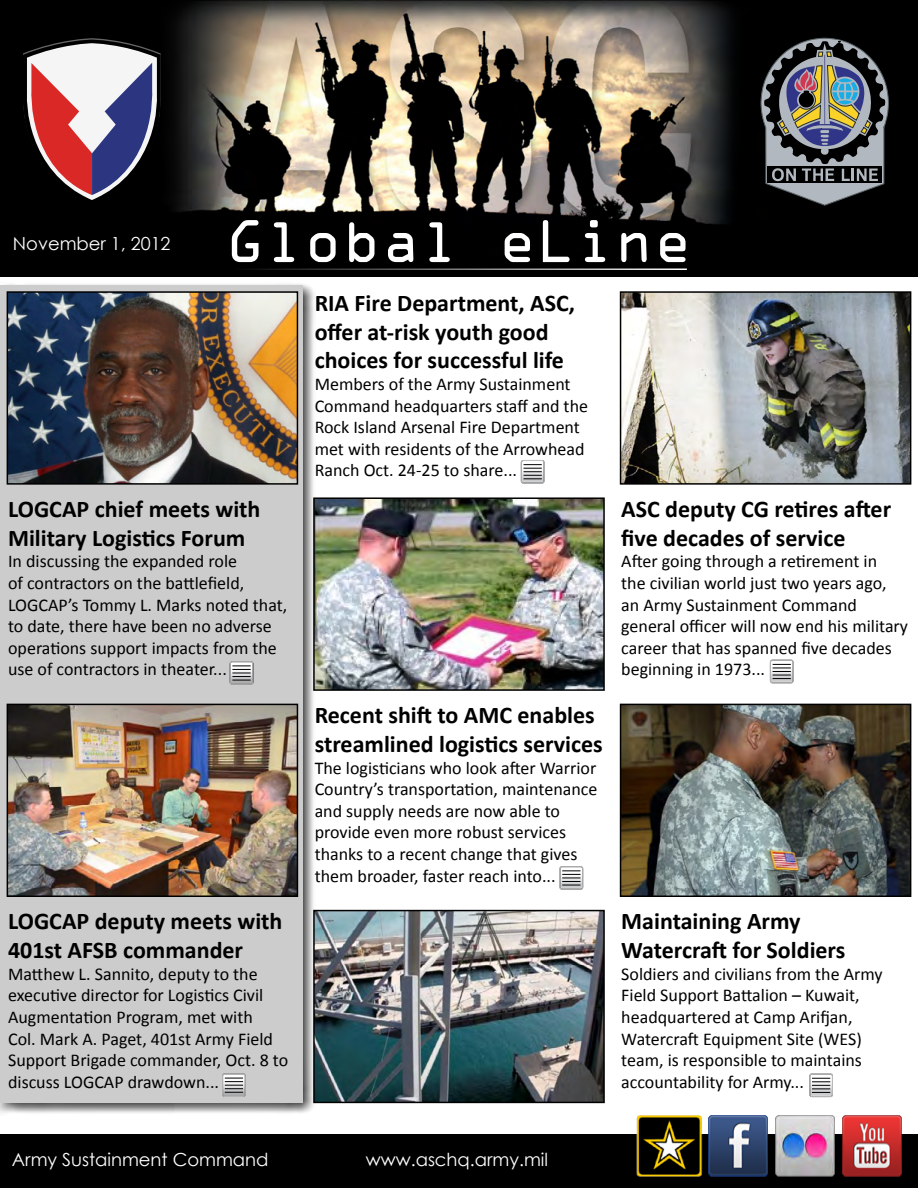
<style>
.page{position:relative;width:918px;height:1188px;background:#fff}
.page>*{position:absolute;margin:0;border:0;box-sizing:border-box;transform-origin:0 0}
.t1{font:54px "OCRA Std";color:#fff}
.t2{font:700 24px/28.8px "Calibri";color:#000}
.t3{font:18px/21.6px "Calibri";color:#000}
.t4{font:18px "Century Gothic";color:#fff}
.s1{font-style:inherit}
</style>
<div class="page">
<div style="left:0;top:281px;width:316px;height:835px;background:#000;opacity:.75"></div>
<div style="left:1px;top:285px;width:302px;height:818px;background:#ccc"></div>
<img style="left:1px;top:0;width:917px;height:276px">
<div style="left:231px;top:212px;width:470px;height:58px;background:#000"></div>
<hr style="left:230px;top:268px;width:457px;height:2px;background:#fff">
<svg style="left:760px;top:37px;width:129px;height:169px;background:#57595b"></svg>
<div style="left:1px;top:1134px;width:917px;height:54px;background:#000"></div>
<img style="left:775px;top:1115px;width:60px;height:62px">
<img style="left:708px;top:1115px;width:60px;height:62px">
<img style="left:842px;top:1115px;width:60px;height:62px">
<svg style="left:23px;top:38px;width:138px;height:167px"></svg>
<img style="left:637px;top:1115px;width:65px;height:61px">
<img style="left:6px;top:291px;width:293px;height:194px">
<img style="left:6px;top:703px;width:293px;height:194px">
<img style="left:619px;top:291px;width:293px;height:194px">
<img style="left:619px;top:703px;width:293px;height:194px">
<img style="left:312px;top:497px;width:293px;height:195px">
<img style="left:312px;top:909px;width:293px;height:195px">
<svg style="left:230px;top:662px;width:23px;height:22px"></svg>
<div style="left:223px;top:1074px;width:22px;height:23px;border:1px solid #fff;border-radius:2px"></div>
<svg style="left:223px;top:1074px;width:22px;height:22px"></svg>
<svg style="left:560px;top:867px;width:23px;height:22px"></svg>
<div style="left:810px;top:1074px;width:23px;height:23px;border:1px solid #fff;border-radius:2px"></div>
<svg style="left:810px;top:1074px;width:22px;height:23px"></svg>
<svg style="left:770px;top:660px;width:23px;height:23px"></svg>
<svg style="left:521px;top:460px;width:23px;height:23px"></svg>
<p class="t4" style="left:13px;top:231px;width:159px">November 1, 2012</p>
<h1 class="t1" style="left:226px;top:218px;width:468px">Global eLine</h1>
<h2 class="t2" style="left:315px;top:288px;width:262px">RIA Fire Department, ASC, offer at-risk youth good choices for successful life</h2>
<p class="t3" style="left:315px;top:373px;width:275px">Members of the Army Sustainment Command headquarters staff and the Rock Island Arsenal Fire Department met with residents of the Arrowhead Ranch Oct. 24-25 to share...</p>
<h2 class="t2" style="left:8px;top:495px;width:254px">LOGCAP <span class="s1">chief</span> meets with<br>Military Logistics Forum</h2>
<p class="t3" style="left:8px;top:551px;width:281px">In discussing the expanded role<br>of contractors on the battlefield, LOGCAP’s Tommy L. Marks noted that, to date, there have been no adverse operations support impacts from the use of contractors in theater...</p>
<h2 class="t2" style="left:8px;top:907px;width:276px">LOGCAP deputy meets with<br>401st AFSB commander</h2>
<p class="t3" style="left:8px;top:963px;width:282px">Matthew L. Sannito, deputy to the executive director for Logistics Civil Augmentation Program, met with<br>Col. Mark A. Paget, 401st Army Field Support Brigade commander, Oct. 8 to discuss LOGCAP drawdown...</p>
<h2 class="t2" style="left:315px;top:701px;width:290px">Recent shift to AMC enables streamlined logistics services</h2>
<p class="t3" style="left:315px;top:757px;width:284px">The logisticians who look after Warrior Country’s transportation, maintenance and supply needs are now able to provide even more robust services thanks to a recent change that gives them broader, faster reach into...</p>
<h2 class="t2" style="left:621px;top:495px;width:271px">ASC deputy CG retires after five decades of service</h2>
<p class="t3" style="left:621px;top:551px;width:288px">After going through a retirement in<br>the civilian world just two years ago, an Army Sustainment Command general officer will now end his military career that has spanned five decades beginning in 1973...</p>
<h2 class="t2" style="left:621px;top:907px;width:226px">Maintaining Army<br>Watercraft for Soldiers</h2>
<p class="t3" style="left:621px;top:963px;width:263px">Soldiers and civilians from the Army Field Support Battalion – Kuwait, headquartered at Camp Arifjan, Watercraft Equipment Site (WES) team, is responsible to maintains accountability for Army...</p>
<p class="t4" style="left:12px;top:1147px;width:258px">Army Sustainment Command</p>
<p class="t4" style="left:366px;top:1147px;width:184px">www.aschq.army.mil</p>
</div>
